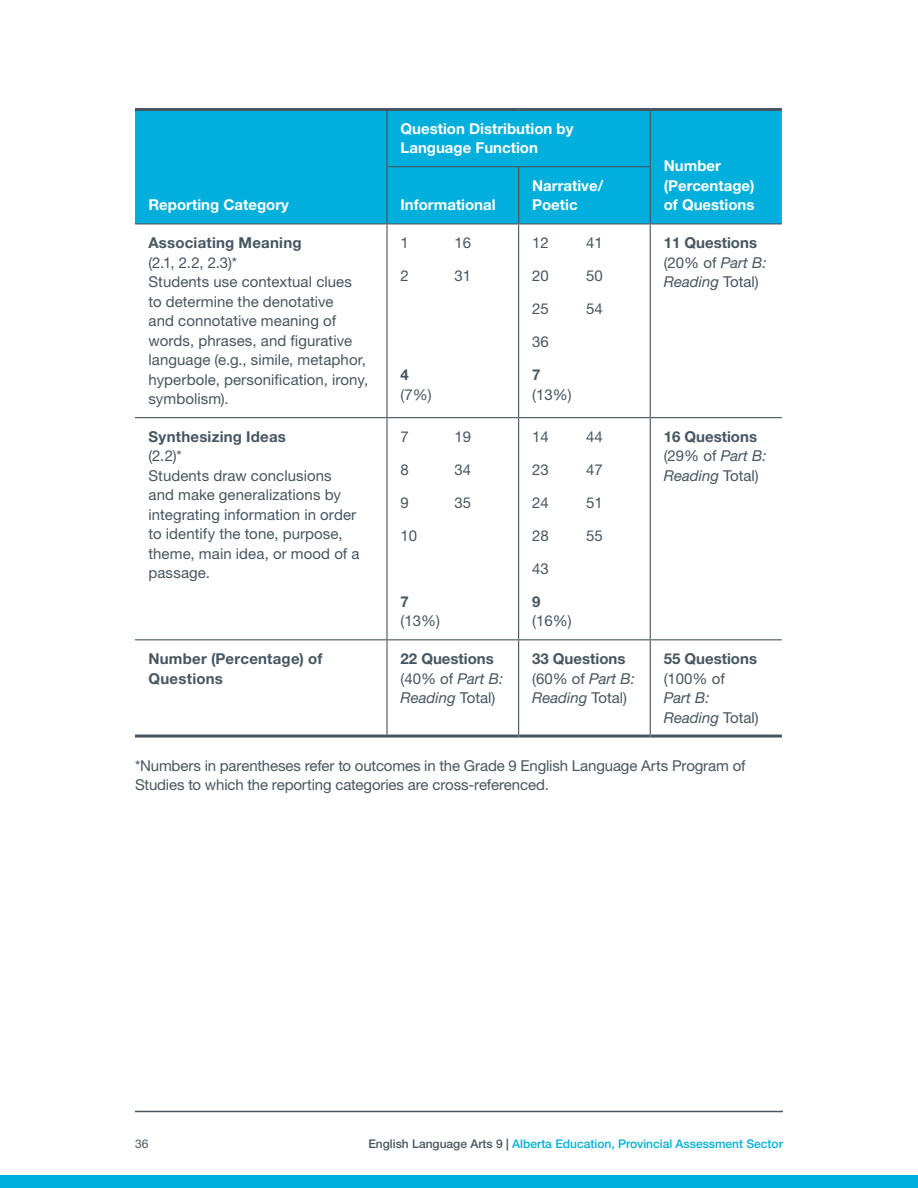
<style>
.page{position:relative;width:918px;height:1188px;background:#fff}
.page>*{position:absolute;margin:0;border:0;box-sizing:border-box;transform-origin:0 0}
.Body_copy{font:15px/19.5px "Helvetica Neue LT Std";color:#465560}
.Body_copy-2{font:italic 15px/19.5px "Helvetica Neue LT Std";color:#465560}
.Table_heading{font:700 15px/19.5px "Helvetica Neue LT Std";color:#fff}
.Body_copy-3{font:700 15px/19.5px "Helvetica Neue LT Std";letter-spacing:.015em;color:#465560}
.t1{font:500 12px "Helvetica Neue LT Std";color:#00afdb}
.t2{font:12px "Helvetica Neue LT Std";color:#465560}
.s1{font-weight:700}
.s2{font-weight:700;font-style:normal}
.s3{font-style:normal}
.s4{font-style:italic}
.s5{color:#465560}
</style>
<div class="page">
<hr style="left:135px;top:1111px;width:648px;height:1px;background:#465560">
<div style="left:0;top:1175px;width:918px;height:13px;background:#00afdb"></div>
<div style="left:135px;top:111px;width:647px;height:112px;background:#00afdb"></div>
<hr style="left:135px;top:735px;width:252px;height:3px;background:#465560">
<hr style="left:386px;top:224px;width:2px;height:193px;background:#465560">
<hr style="left:518px;top:224px;width:1px;height:193px;background:#465560">
<hr style="left:650px;top:224px;width:1px;height:193px;background:#465560">
<hr style="left:386px;top:418px;width:2px;height:221px;background:#465560">
<hr style="left:518px;top:418px;width:1px;height:221px;background:#465560">
<hr style="left:650px;top:418px;width:1px;height:221px;background:#465560">
<hr style="left:386px;top:640px;width:2px;height:95px;background:#465560">
<hr style="left:518px;top:640px;width:1px;height:95px;background:#465560">
<hr style="left:650px;top:640px;width:1px;height:95px;background:#465560">
<hr style="left:135px;top:223px;width:252px;height:1px;background:#465560">
<hr style="left:387px;top:223px;width:132px;height:1px;background:#465560">
<hr style="left:519px;top:223px;width:131px;height:1px;background:#465560">
<hr style="left:650px;top:223px;width:132px;height:1px;background:#465560">
<hr style="left:135px;top:417px;width:252px;height:1px;background:#465560">
<hr style="left:387px;top:417px;width:132px;height:1px;background:#465560">
<hr style="left:519px;top:417px;width:131px;height:1px;background:#465560">
<hr style="left:650px;top:417px;width:132px;height:1px;background:#465560">
<hr style="left:387px;top:639px;width:132px;height:1px;background:#465560">
<hr style="left:519px;top:639px;width:131px;height:1px;background:#465560">
<hr style="left:650px;top:639px;width:132px;height:1px;background:#465560">
<hr style="left:135px;top:108px;width:252px;height:3px;background:#465560">
<hr style="left:387px;top:108px;width:132px;height:3px;background:#465560">
<hr style="left:519px;top:108px;width:131px;height:3px;background:#465560">
<hr style="left:650px;top:108px;width:132px;height:3px;background:#465560">
<hr style="left:386px;top:111px;width:2px;height:55px;background:#465560">
<hr style="left:650px;top:111px;width:1px;height:55px;background:#465560">
<hr style="left:386px;top:166px;width:133px;height:1px;background:#465560">
<hr style="left:386px;top:167px;width:2px;height:56px;background:#465560">
<hr style="left:519px;top:166px;width:132px;height:1px;background:#465560">
<hr style="left:518px;top:167px;width:1px;height:56px;background:#465560">
<hr style="left:650px;top:167px;width:1px;height:56px;background:#465560">
<hr style="left:135px;top:639px;width:252px;height:1px;background:#465560">
<hr style="left:387px;top:735px;width:132px;height:3px;background:#465560">
<hr style="left:519px;top:735px;width:131px;height:3px;background:#465560">
<hr style="left:650px;top:735px;width:132px;height:3px;background:#465560">
<p class="Table_heading" style="left:148px;top:195px;width:142px">Reporting Category</p>
<p class="Table_heading" style="left:400px;top:118px;width:175px">Question Distribution by<br>Language Function</p>
<p class="Table_heading" style="left:664px;top:156px;width:92px">Number (Percentage)</p>
<p class="Table_heading" style="left:532px;top:175px;width:73px">Narrative/<br>Poetic</p>
<p class="Table_heading" style="left:400px;top:195px;width:97px">Informational</p>
<p class="Table_heading" style="left:664px;top:195px;width:92px">of Questions</p>
<p class="Body_copy" style="left:148px;top:233px;width:221px"><span class="s1">Associating Meaning<br></span>(2.1, 2.2, 2.3)*<br>Students use contextual clues to determine the denotative<br>and connotative meaning of words, phrases, and figurative language (e.g., simile, metaphor, hyperbole, personification, irony, symbolism).</p>
<p class="Body_copy" style="left:400px;top:233px;width:10px">1</p>
<p class="Body_copy" style="left:454px;top:233px;width:18px">16</p>
<p class="Body_copy" style="left:400px;top:266px;width:10px">2</p>
<p class="Body_copy" style="left:454px;top:266px;width:18px">31</p>
<p class="Body_copy" style="left:400px;top:365px;width:33px"><span class="s1">4 </span>(7%)</p>
<p class="Body_copy" style="left:148px;top:427px;width:213px"><span class="s1">Synthesizing Ideas<br></span>(2.2)*<br>Students draw conclusions and make generalizations by integrating information in order to identify the tone, purpose, theme, main idea, or mood of a passage.</p>
<p class="Body_copy" style="left:400px;top:427px;width:10px">7</p>
<p class="Body_copy" style="left:454px;top:427px;width:18px">19</p>
<p class="Body_copy" style="left:400px;top:460px;width:10px">8</p>
<p class="Body_copy" style="left:454px;top:460px;width:18px">34</p>
<p class="Body_copy" style="left:400px;top:493px;width:10px">9</p>
<p class="Body_copy" style="left:454px;top:493px;width:18px">35</p>
<p class="Body_copy" style="left:400px;top:526px;width:18px">10</p>
<p class="Body_copy" style="left:400px;top:592px;width:41px"><span class="s1">7 </span>(13%)</p>
<p class="Body_copy" style="left:532px;top:233px;width:18px">12</p>
<p class="Body_copy" style="left:586px;top:233px;width:18px">41</p>
<p class="Body_copy" style="left:532px;top:266px;width:18px">20</p>
<p class="Body_copy" style="left:586px;top:266px;width:18px">50</p>
<p class="Body_copy" style="left:532px;top:299px;width:18px">25</p>
<p class="Body_copy" style="left:586px;top:299px;width:18px">54</p>
<p class="Body_copy" style="left:532px;top:332px;width:18px">36</p>
<p class="Body_copy" style="left:532px;top:365px;width:41px"><span class="s1">7 </span>(13%)</p>
<p class="Body_copy" style="left:532px;top:427px;width:18px">14</p>
<p class="Body_copy" style="left:586px;top:427px;width:18px">44</p>
<p class="Body_copy" style="left:532px;top:460px;width:18px">23</p>
<p class="Body_copy" style="left:586px;top:460px;width:18px">47</p>
<p class="Body_copy" style="left:532px;top:493px;width:18px">24</p>
<p class="Body_copy" style="left:586px;top:493px;width:18px">51</p>
<p class="Body_copy" style="left:532px;top:526px;width:18px">28</p>
<p class="Body_copy" style="left:586px;top:526px;width:18px">55</p>
<p class="Body_copy" style="left:532px;top:559px;width:18px">43</p>
<p class="Body_copy" style="left:532px;top:592px;width:41px"><span class="s1">9 </span>(16%)</p>
<p class="Body_copy-2" style="left:664px;top:233px;width:104px"><span class="s2">11 Questions </span><span class="s3">(20% of</span> Part B:<br>Reading <span class="s3">Total)</span></p>
<p class="Body_copy-2" style="left:664px;top:427px;width:104px"><span class="s2">16 Questions </span><span class="s3">(29% of</span> Part B:<br>Reading <span class="s3">Total)</span></p>
<p class="Body_copy-3" style="left:148px;top:649px;width:175px">Number (Percentage) of<br>Questions</p>
<p class="Body_copy-2" style="left:400px;top:649px;width:104px"><span class="s2">22 Questions </span><span class="s3">(40% of</span> Part B:<br>Reading <span class="s3">Total)</span></p>
<p class="Body_copy-2" style="left:532px;top:649px;width:104px"><span class="s2">33 Questions </span><span class="s3">(60% of</span> Part B:<br>Reading <span class="s3">Total)</span></p>
<p class="Body_copy" style="left:664px;top:649px;width:97px"><span class="s1">55 Questions </span>(100% of<br><span class="s4">Part B:<br>Reading</span> Total)</p>
<p class="Body_copy" style="left:135px;top:755px;width:612px">*Numbers in parentheses refer to outcomes in the Grade 9 English Language Arts Program of<br>Studies to which the reporting categories are cross-referenced.</p>
<p class="t2" style="left:135px;top:1137px;width:15px">36</p>
<p class="t1" style="left:368px;top:1137px;width:416px"><span class="s5">English Language Arts 9 |</span> Alberta Education, Provincial Assessment Sector</p>
</div>
